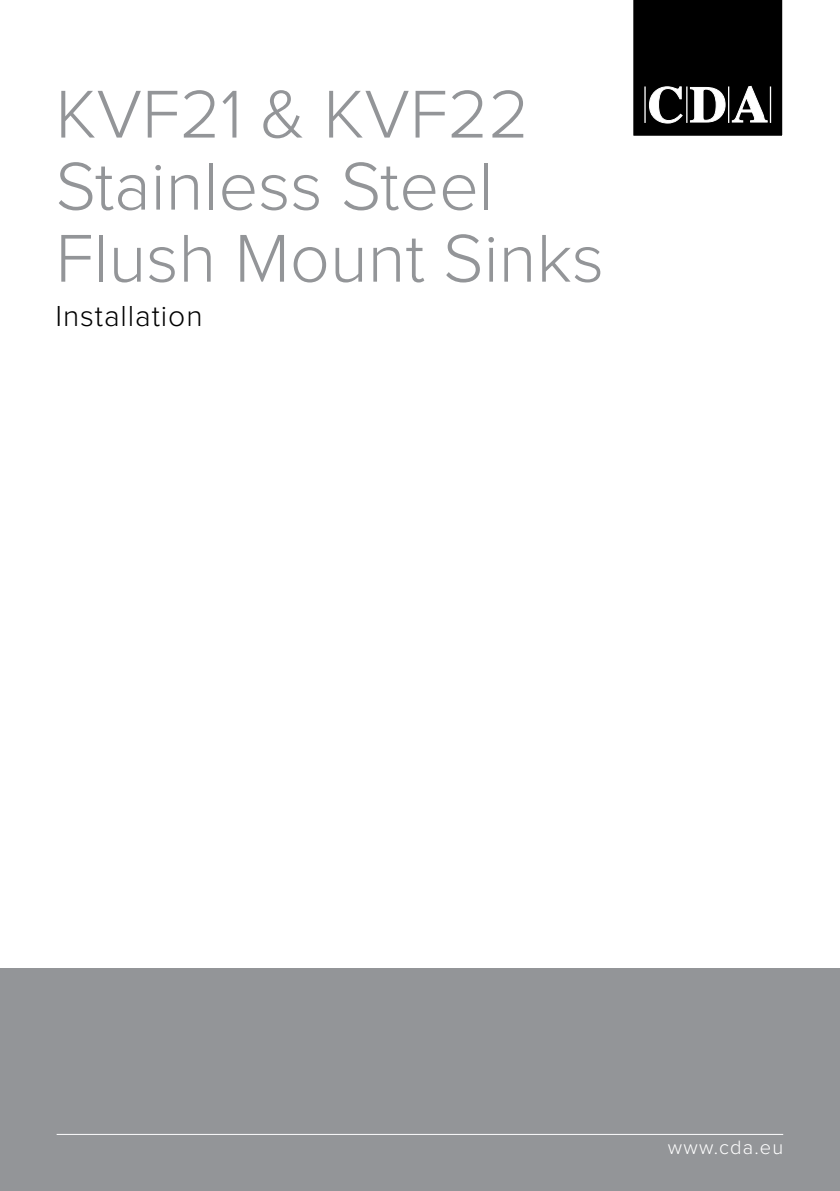
<style>
.page{position:relative;width:840px;height:1191px;background:#fff}
.page>*{position:absolute;margin:0;border:0;box-sizing:border-box;transform-origin:0 0}
.t1{font:300 70px/72px "Proxima Nova";color:#939598}
.t2{font:300 30px "Proxima Nova";letter-spacing:.03em;color:#000}
.t3{font:300 20px "Proxima Nova";letter-spacing:.06em;color:#fff}
</style>
<div class="page">
<svg style="left:633px;top:0;width:150px;height:136px;background:#191919"></svg>
<hr style="left:644px;top:86px;width:1px;height:37px;background:#fff">
<hr style="left:685px;top:86px;width:2px;height:37px;background:#fff">
<hr style="left:727px;top:86px;width:2px;height:37px;background:#fff">
<hr style="left:769px;top:86px;width:1px;height:37px;background:#fff">
<div style="left:0;top:968px;width:839px;height:223px;background:#939598"></div>
<hr style="left:57px;top:1133px;width:725px;height:1px;background:#fff">
<p class="t1" style="left:55px;top:80px;width:549px">KVF21 &amp; KVF22<br>Stainless Steel<br>Flush Mount Sinks</p>
<p class="t2" style="left:55px;top:299px;width:148px">Installation</p>
<p class="t3" style="left:667px;top:1135px;width:117px">www.cda.eu</p>
</div>
